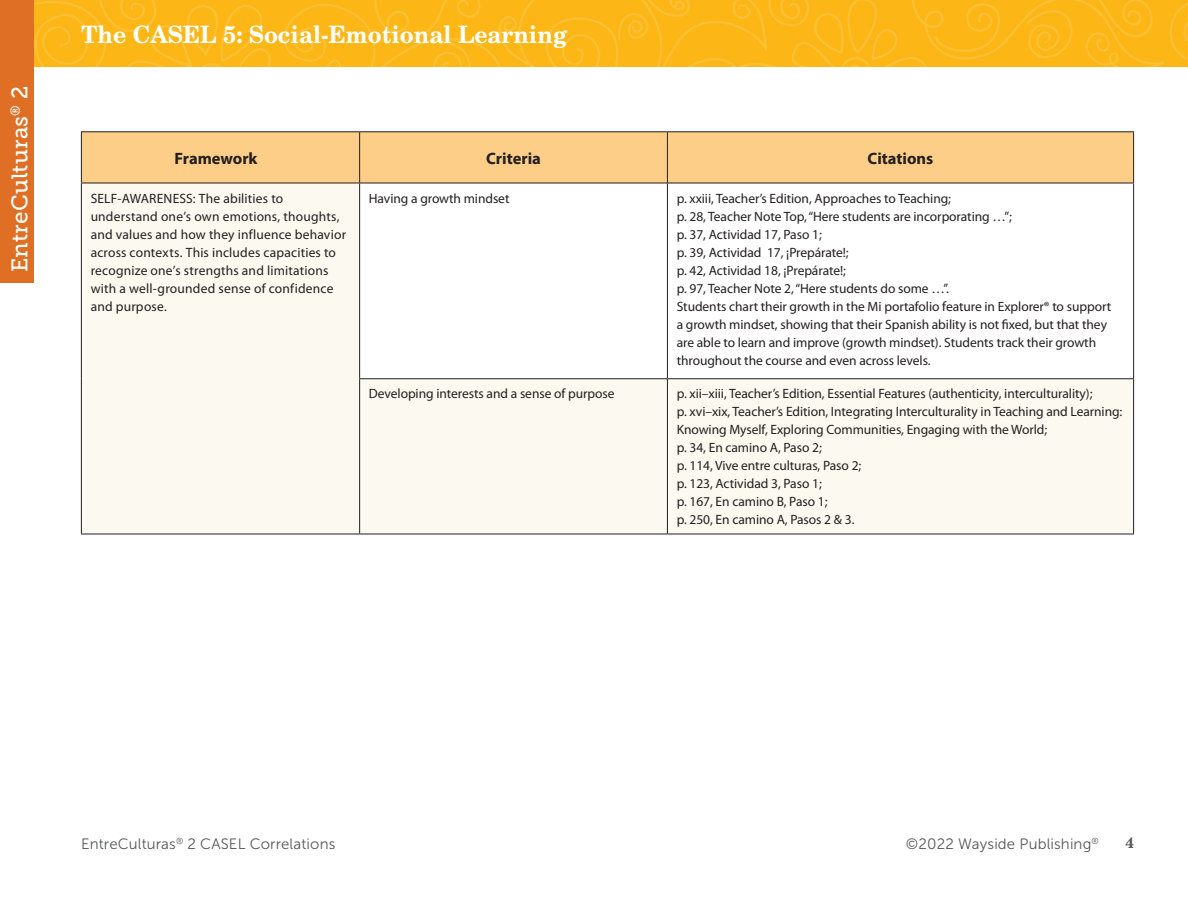
<style>
.page{position:relative;width:1188px;height:918px;background:#fff}
.page>*{position:absolute;margin:0;border:0;box-sizing:border-box;transform-origin:0 0}
.t1{font:700 24px "New Century Schlbk LT Std";color:#fff;scale:.95 1}
.t2{font:22.5px "Museo Slab 500";letter-spacing:.01em;color:#fff}
.t3{font:700 16.5px "Myriad Pro";color:#231f20}
.t4{font:15px "Museo Sans 300";letter-spacing:.01em;color:#57585a}
.t5{font:700 15px "New Century Schlbk LT Std";color:#57585a}
.t6{font:13.5px/18px "Myriad Pro";letter-spacing:-.005em;color:#231f20}
.t7{font:13.5px/18px "Myriad Pro";letter-spacing:.015em;color:#231f20}
.t8{font:8.7px "Museo Sans 300";color:#57585a}
</style>
<div class="page">
<svg style="left:34px;top:0;width:237px;height:67px;background:#fcb719"></svg>
<svg style="left:284px;top:0;width:904px;height:67px;background:#fcb719"></svg>
<div style="left:0;top:0;width:34px;height:283px;background:#df6f25"></div>
<div style="left:82px;top:132px;width:1051px;height:51px;background:#fdce87"></div>
<div style="left:81px;top:183px;width:279px;height:351px;background:#fcf9f1"></div>
<div style="left:360px;top:379px;width:773px;height:155px;background:#fcf9f1"></div>
<hr style="left:81px;top:132px;width:1px;height:51px;background:#231f20">
<hr style="left:81px;top:183px;width:1px;height:196px;background:#231f20">
<hr style="left:81px;top:379px;width:1px;height:155px;background:#231f20">
<hr style="left:359px;top:183px;width:1px;height:195px;background:#231f20">
<hr style="left:667px;top:183px;width:1px;height:195px;background:#231f20">
<hr style="left:1133px;top:183px;width:1px;height:195px;background:#231f20">
<hr style="left:359px;top:378px;width:308px;height:1px;background:#231f20">
<hr style="left:359px;top:379px;width:1px;height:155px;background:#231f20">
<hr style="left:360px;top:534px;width:307px;height:1px;background:#231f20">
<hr style="left:667px;top:378px;width:467px;height:1px;background:#231f20">
<hr style="left:667px;top:379px;width:1px;height:155px;background:#231f20">
<hr style="left:1133px;top:379px;width:1px;height:155px;background:#231f20">
<hr style="left:667px;top:534px;width:467px;height:1px;background:#231f20">
<hr style="left:81px;top:534px;width:279px;height:1px;background:#231f20">
<hr style="left:359px;top:132px;width:1px;height:51px;background:#231f20">
<hr style="left:81px;top:131px;width:279px;height:1px;background:#231f20">
<hr style="left:360px;top:131px;width:307px;height:1px;background:#231f20">
<hr style="left:667px;top:131px;width:467px;height:1px;background:#231f20">
<hr style="left:81px;top:183px;width:279px;height:1px;background:#231f20">
<hr style="left:360px;top:183px;width:307px;height:1px;background:#231f20">
<hr style="left:667px;top:183px;width:467px;height:1px;background:#231f20">
<hr style="left:667px;top:132px;width:1px;height:51px;background:#231f20">
<hr style="left:1133px;top:132px;width:1px;height:51px;background:#231f20">
<h2 class="t2" style="left:7px;top:272px;width:188px;rotate:-90deg">EntreCulturas<sup>®</sup> 2</h2>
<h1 class="t1" style="left:81px;top:19px;width:513px">The CASEL 5: Social-Emotional Learning</h1>
<p class="t3" style="left:175px;top:147px;width:84px">Framework</p>
<p class="t3" style="left:486px;top:147px;width:56px">Criteria</p>
<p class="t3" style="left:868px;top:147px;width:67px">Citations</p>
<p class="t7" style="left:91px;top:189px;width:257px">SELF-AWARENESS: The abilities to understand one’s own emotions, thoughts, and values and how they influence behavior across contexts. This includes capacities to recognize one’s strengths and limitations with a well-grounded sense of confidence and purpose.</p>
<p class="t6" style="left:369px;top:189px;width:142px">Having a growth mindset</p>
<p class="t6" style="left:677px;top:189px;width:436px">p. xxiii, Teacher’s Edition, Approaches to Teaching;<br>p. 28, Teacher Note Top, “Here students are incorporating …”;<br>p. 37, Actividad 17, Paso 1;<br>p. 39, Actividad 17, ¡Prepárate!;<br>p. 42, Actividad 18, ¡Prepárate!;<br>p. 97, Teacher Note 2, “Here students do some …”.<br>Students chart their growth in the Mi portafolio feature in Explorer® to support a growth mindset, showing that their Spanish ability is not fixed, but that they are able to learn and improve (growth mindset). Students track their growth throughout the course and even across levels.</p>
<p class="t6" style="left:369px;top:385px;width:247px">Developing interests and a sense of purpose</p>
<p class="t6" style="left:677px;top:385px;width:447px">p. xii–xiii, Teacher’s Edition, Essential Features (authenticity, interculturality);<br>p. xvi–xix, Teacher’s Edition, Integrating Interculturality in Teaching and Learning:<br>Knowing Myself, Exploring Communities, Engaging with the World;<br>p. 34, En camino A, Paso 2;<br>p. 114, Vive entre culturas, Paso 2;<br>p. 123, Actividad 3, Paso 1;<br>p. 167, En camino B, Paso 1;<br>p. 250, En camino A, Pasos 2 &amp; 3.</p>
<p class="t8" style="left:1092px;top:836px;width:9px">®</p>
<p class="t4" style="left:81px;top:836px;width:256px">EntreCulturas<sup>®</sup> 2 CASEL Correlations</p>
<p class="t4" style="left:906px;top:835px;width:187px">©2022 Wayside Publishing</p>
<p class="t5" style="left:1125px;top:833px;width:10px">4</p>
</div>
